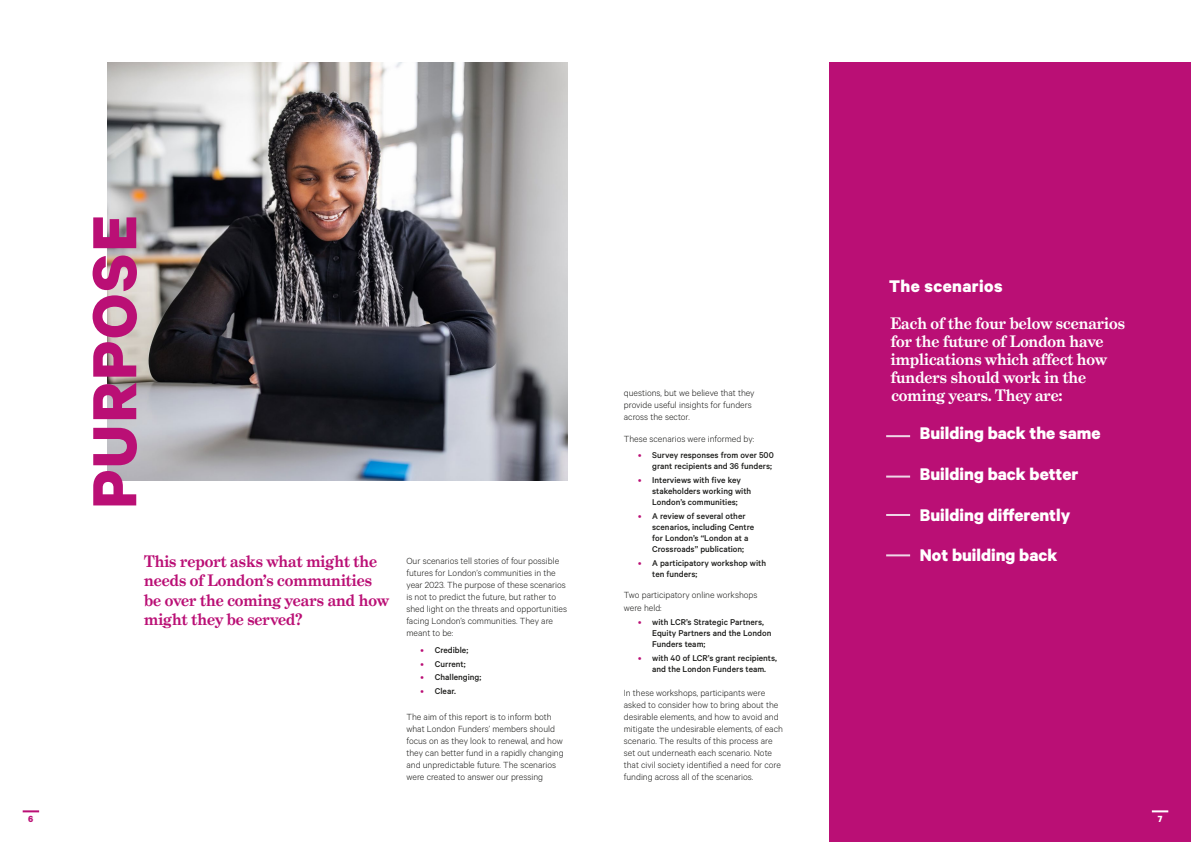
<style>
.page{position:relative;width:1191px;height:842px;background:#fff}
.page>*{position:absolute;margin:0;border:0;box-sizing:border-box;transform-origin:0 0}
.t1{font:700 70px "Calibre";letter-spacing:.03em;color:#ba0f75}
.t2{font:700 19px/40.7px "Calibre";color:#fff}
.t3{font:700 19px "Calibre";letter-spacing:.02em;color:#fff}
.t4{font:700 16px/18px "Grad";color:#fff}
.t5{font:700 16px/19.5px "Grad";color:#ba0f75}
.t6{font:300 10px/12px "Calibre";color:#1d1d1b}
.t7{font:700 10px "Calibre";color:#ba0f75}
.t8{font:700 10px "Calibre";color:#fff}
.t9{font:500 9.5px/11px "Calibre";color:#1d1d1b}
.s1{color:#ba0f75}
</style>
<div class="page">
<div style="left:829px;top:62px;width:362px;height:780px;background:#ba0f75"></div>
<hr style="left:886px;top:435px;width:24px;height:2px;background:#efd7e7">
<hr style="left:886px;top:514px;width:24px;height:2px;background:#efd7e7">
<hr style="left:886px;top:476px;width:24px;height:2px;background:#efd7e7">
<hr style="left:886px;top:554px;width:24px;height:2px;background:#efd7e7">
<svg style="left:23px;top:810px;width:16px;height:2px"></svg>
<svg style="left:1151px;top:810px;width:17px;height:2px"></svg>
<img style="left:108px;top:62px;width:459px;height:418px">
<h1 class="t1" style="left:72px;top:509px;width:295px;rotate:-90deg">PURPOSE</h1>
<h3 class="t5" style="left:144px;top:551px;width:246px">This report asks what might the needs of London’s communities be over the coming years and how might they be served?</h3>
<p class="t6" style="left:406px;top:554px;width:162px">Our scenarios tell stories of four possible futures for London’s communities in the year 2023. The purpose of these scenarios is not to predict the future, but rather to shed light on the threats and opportunities facing London’s communities. They are meant to be:</p>
<p class="t9" style="left:420px;top:644px;width:49px"><span class="s1">•</span> Credible;</p>
<p class="t9" style="left:420px;top:658px;width:46px"><span class="s1">•</span> Current;</p>
<p class="t9" style="left:420px;top:672px;width:62px"><span class="s1">•</span> Challenging;</p>
<p class="t9" style="left:420px;top:685px;width:37px"><span class="s1">•</span> Clear.</p>
<p class="t6" style="left:406px;top:710px;width:159px">The aim of this report is to inform both what London Funders’ members should focus on as they look to renewal, and how they can better fund in a rapidly changing and unpredictable future. The scenarios were created to answer our pressing</p>
<p class="t6" style="left:624px;top:386px;width:132px">questions, but we believe that they provide useful insights for funders across the sector.</p>
<p class="t6" style="left:624px;top:432px;width:132px">These scenarios were informed by:</p>
<p class="t9" style="left:638px;top:449px;width:137px;text-align:right"><span class="s1">•</span> Survey responses from over 500 grant recipients and 36 funders;</p>
<p class="t9" style="left:652px;top:474px;width:100px;text-indent:-14px"><span class="s1">•</span> Interviews with five key stakeholders working with<br>London’s communities;</p>
<p class="t9" style="left:652px;top:510px;width:103px;text-indent:-14px"><span class="s1">•</span> A review of several other scenarios, including Centre for London’s “London at a<br>Crossroads” publication;</p>
<p class="t9" style="left:652px;top:557px;width:115px;text-indent:-14px"><span class="s1">•</span> A participatory workshop with ten funders;</p>
<p class="t6" style="left:624px;top:588px;width:135px;line-height:13px">Two participatory online workshops were held:</p>
<p class="t9" style="left:652px;top:616px;width:121px;text-indent:-14px"><span class="s1">•</span> with LCR’s Strategic Partners,<br>Equity Partners and the London<br>Funders team;</p>
<p class="t9" style="left:638px;top:652px;width:140px;text-align:center"><span class="s1">•</span> with 40 of LCR’s grant recipients, and the London Funders team.</p>
<p class="t6" style="left:624px;top:686px;width:161px">In these workshops, participants were asked to consider how to bring about the desirable elements, and how to avoid and mitigate the undesirable elements, of each scenario. The results of this process are set out underneath each scenario. Note that civil society identified a need for core funding across all of the scenarios.</p>
<h2 class="t3" style="left:889px;top:274px;width:115px">The scenarios</h2>
<h3 class="t4" style="left:890px;top:315px;width:236px">Each of the four below scenarios for the future of London have implications which affect how funders should work in the coming years. They are:</h3>
<h2 class="t2" style="left:920px;top:412px;width:182px">Building back the same<br>Building back better<br>Building differently<br>Not building back</h2>
<p class="t7" style="left:28px;top:812px;width:7px">6</p>
<p class="t8" style="left:1157px;top:812px;width:6px">7</p>
</div>
